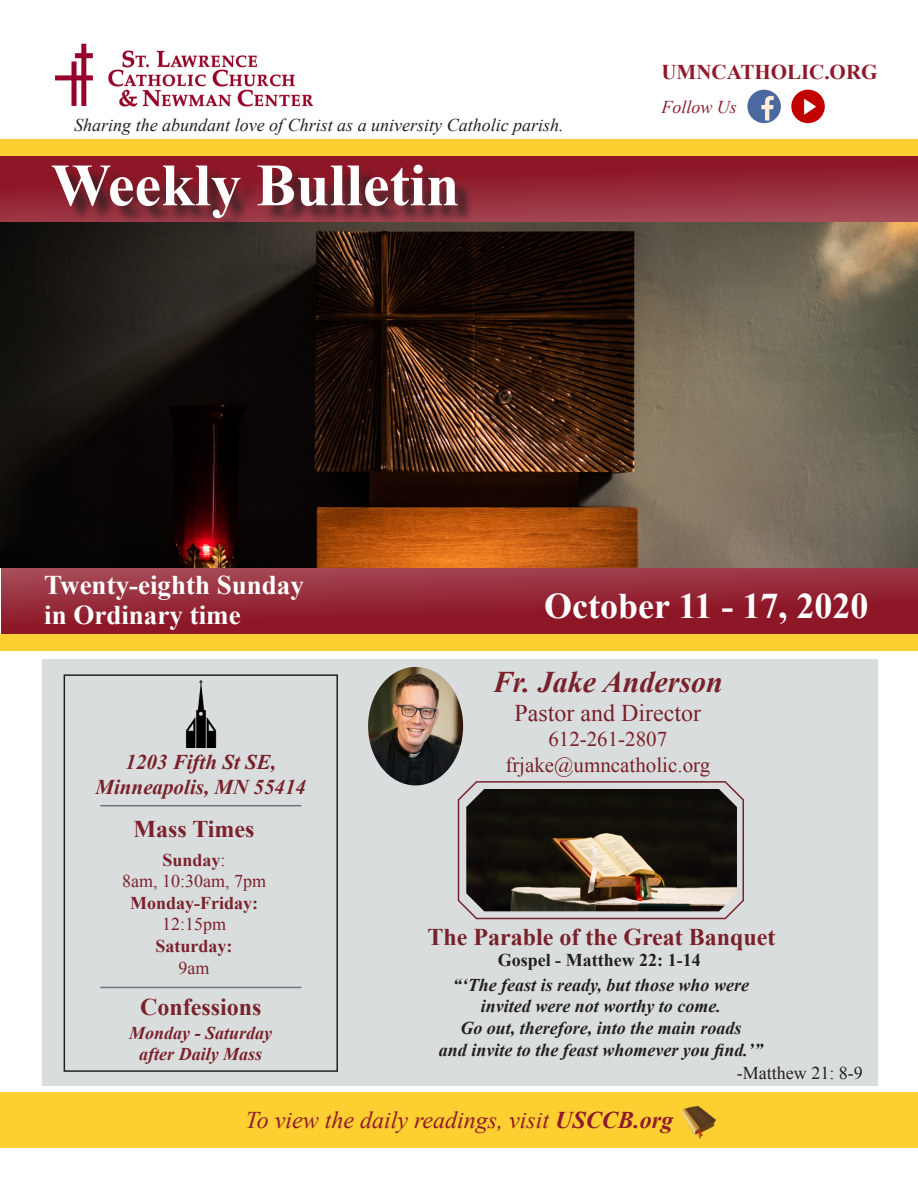
<style>
.page{position:relative;width:918px;height:1188px;background:#fff}
.page>*{position:absolute;margin:0;border:0;box-sizing:border-box;transform-origin:0 0}
.t1{font:700 60px "Times New Roman";color:#fff}
.t2{font:700 36px "Times New Roman";color:#fff}
.t3{font:italic 700 30px "Times New Roman";color:#782129}
.t4{font:700 27px "Times New Roman";color:#fff}
.t5{font:italic 24px "Times New Roman";color:#8f1a2a}
.t6{font:700 24px "Times New Roman";color:#79212a}
.t7{font:700 24px "Times New Roman";color:#7a222b}
.t8{font:24px "Times New Roman";color:#782129}
.t9{font:21px "Times New Roman";color:#782129}
.t10{font:italic 700 21px "Times New Roman";color:#782129}
.t11{font:700 21px "Times New Roman";color:#8f1a2a}
.t12{font:italic 700 18px "Times New Roman";color:#231f20}
.t13{font:italic 18px "Times New Roman";color:#231f20}
.t14{font:700 18px "Times New Roman";color:#7a222b}
.t15{font:italic 700 18px "Times New Roman";color:#7a222b}
.t16{font:18px "Times New Roman";color:#7a222b}
.t17{font:700 18px "Times New Roman";color:#231f20}
.t18{font:18px "Times New Roman";color:#231f20}
.t19{font:italic 18px "Times New Roman";color:#8f1a2a}
.s1{font-weight:400}
.s2{font-weight:700}
</style>
<div class="page">
<svg style="left:1px;top:568px;width:917px;height:66px;background:#942736"></svg>
<svg style="left:0;top:156px;width:918px;height:66px;background:#942736"></svg>
<img style="left:0;top:222px;width:918px;height:346px">
<img style="left:55px;top:43px;width:259px;height:64px">
<img style="left:747px;top:90px;width:34px;height:33px;border-radius:17px">
<div style="left:54px;top:168px;width:422px;height:68px;background:#231f20;opacity:.75"></div>
<div style="left:0;top:634px;width:918px;height:17px;background:#fecf30"></div>
<div style="left:0;top:139px;width:918px;height:17px;background:#fecf30"></div>
<div style="left:1px;top:1092px;width:917px;height:56px;background:#fecf30"></div>
<img style="left:683px;top:1107px;width:33px;height:32px">
<div style="left:42px;top:659px;width:836px;height:426px;background:#daddde"></div>
<div style="left:64px;top:674px;width:274px;height:398px;border:2px solid #231f20"></div>
<img style="left:368px;top:667px;width:95px;height:118px">
<img style="left:185px;top:680px;width:32px;height:67px">
<svg style="left:457px;top:780px;width:287px;height:140px;background:#554d44"></svg>
<hr style="left:100px;top:805px;width:201px;height:1px;background:#6c767c">
<hr style="left:100px;top:987px;width:201px;height:1px;background:#6c767c">
<img style="left:791px;top:90px;width:34px;height:33px;border-radius:17px">
<p class="t13" style="left:74px;top:113px;width:491px">Sharing the abundant love of Christ as a university Catholic parish.</p>
<p class="t1" style="left:51px;top:144px;width:410px">Weekly Bulletin</p>
<p class="t11" style="left:661px;top:57px;width:218px">UMNCATHOLIC.ORG</p>
<p class="t19" style="left:661px;top:94px;width:77px">Follow Us</p>
<p class="t4" style="left:44px;top:566px;width:261px">Twenty-eighth Sunday</p>
<p class="t4" style="left:44px;top:597px;width:198px">in Ordinary time</p>
<p class="t10" style="left:126px;top:747px;width:152px">1203 Fifth St SE,</p>
<p class="t10" style="left:95px;top:772px;width:212px">Minneapolis, MN 55414</p>
<p class="t7" style="left:134px;top:812px;width:123px">Mass Times</p>
<p class="t14" style="left:163px;top:847px;width:65px">Sunday<span class="s1">:</span></p>
<p class="t16" style="left:122px;top:869px;width:146px">8am, 10:30am, 7pm</p>
<p class="t14" style="left:130px;top:890px;width:129px">Monday-Friday:</p>
<p class="t16" style="left:162px;top:912px;width:66px">12:15pm</p>
<p class="t14" style="left:156px;top:933px;width:79px">Saturday:</p>
<p class="t16" style="left:179px;top:955px;width:32px">9am</p>
<p class="t7" style="left:140px;top:990px;width:123px">Confessions</p>
<p class="t15" style="left:129px;top:1020px;width:145px">Monday - Saturday</p>
<p class="t15" style="left:139px;top:1042px;width:124px">after Daily Mass</p>
<p class="t2" style="left:544px;top:581px;width:326px">October 11 - 17, 2020</p>
<p class="t3" style="left:493px;top:662px;width:231px">Fr. Jake Anderson</p>
<p class="t8" style="left:515px;top:697px;width:188px">Pastor and Director</p>
<p class="t9" style="left:548px;top:725px;width:120px">612-261-2807</p>
<p class="t9" style="left:505px;top:751px;width:206px">frjake@umncatholic.org</p>
<p class="t6" style="left:427px;top:920px;width:350px">The Parable of the Great Banquet</p>
<p class="t17" style="left:498px;top:948px;width:204px">Gospel - Matthew 22: 1-14</p>
<p class="t12" style="left:453px;top:972px;width:298px">“‘The feast is ready, but those who were</p>
<p class="t12" style="left:481px;top:994px;width:242px">invited were not worthy to come.</p>
<p class="t12" style="left:460px;top:1015px;width:283px">Go out, therefore, into the main roads</p>
<p class="t12" style="left:439px;top:1037px;width:326px">and invite to the feast whomever you find.’”</p>
<p class="t18" style="left:737px;top:1061px;width:127px">-Matthew 21: 8-9</p>
<p class="t5" style="left:246px;top:1103px;width:429px">To view the daily readings, visit <span class="s2">USCCB.org</span></p>
</div>
